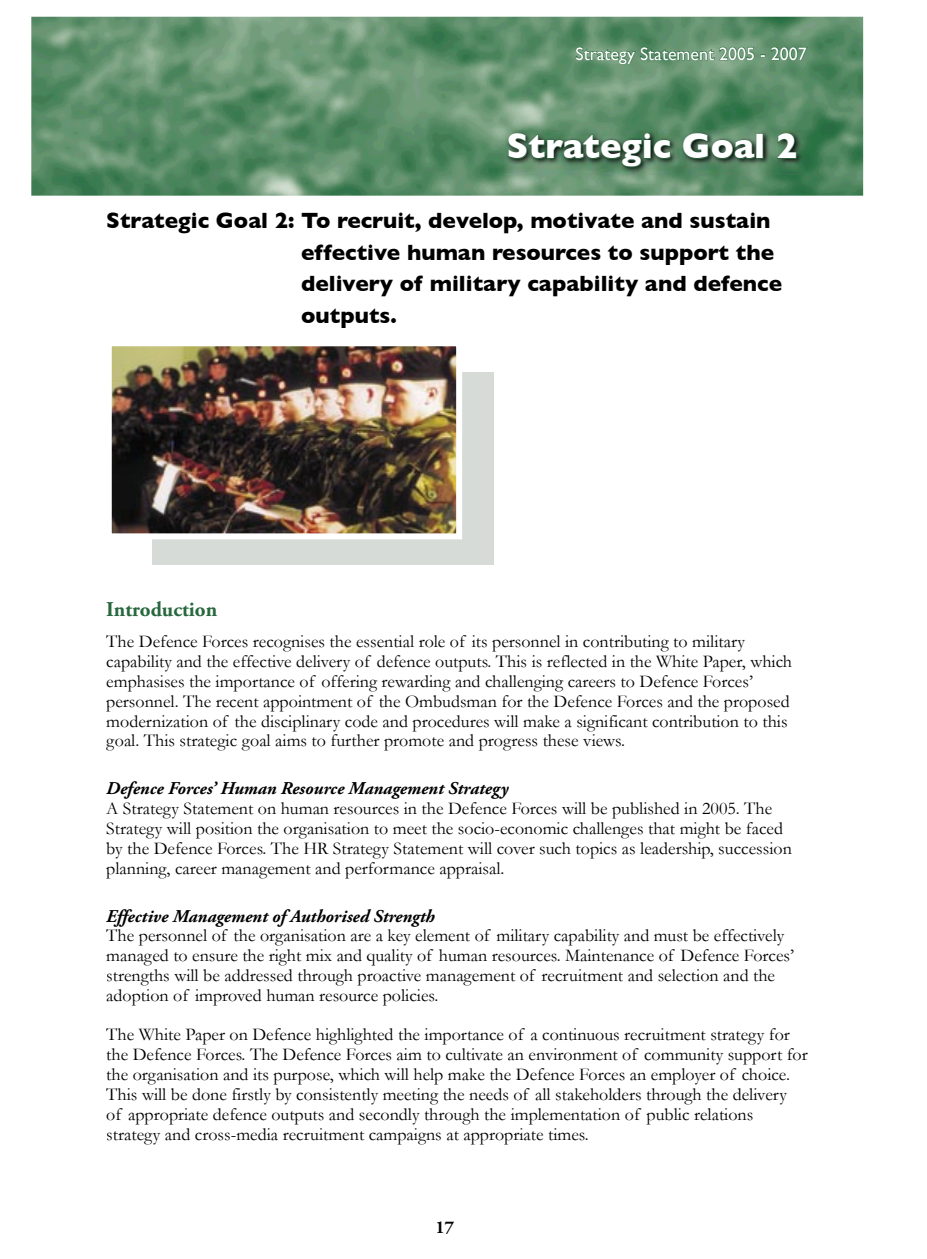
<style>
.page{position:relative;width:927px;height:1259px;background:#fff}
.page>*{position:absolute;margin:0;border:0;box-sizing:border-box;transform-origin:0 0}
.t1{font:700 36px "Gill Sans";color:#fff}
.t2{font:700 22.5px/31.5px "Gill Sans";color:#000}
.t3{font:700 21px "Adobe Garamond Pro";color:#28683e}
.t4{font:18px/19.8px "Garamond";color:#000}
.t5{font:italic 700 18px "Adobe Garamond Pro";color:#000}
.t6{font:18px "Gill Sans";color:#fff}
.t7{font:700 18px "Adobe Garamond Pro";color:#000}
</style>
<div class="page">
<img style="left:31px;top:17px;width:832px;height:179px">
<img style="left:505px;top:130px;width:299px;height:44px">
<svg style="left:508px;top:133px;width:163px;height:34px;background:#3a5d44"></svg>
<svg style="left:683px;top:133px;width:72px;height:26px;background:#3a5943"></svg>
<div style="left:756px;top:134px;width:7px;height:25px;border:1px solid #28683e"></div>
<svg style="left:777px;top:133px;width:20px;height:26px"></svg>
<div style="left:110px;top:344px;width:384px;height:220px;background:#d6dbd7"></div>
<img style="left:113px;top:347px;width:342px;height:185px">
<div style="left:106px;top:340px;width:356px;height:199px;border:6px solid #fff"></div>
<div style="left:459px;top:343px;width:46px;height:29px;background:#fff"></div>
<div style="left:106px;top:537px;width:46px;height:29px;background:#fff"></div>
<svg style="left:576px;top:47px;width:189px;height:17px;background:#5a8c68"></svg>
<svg style="left:771px;top:47px;width:37px;height:14px"></svg>
<p class="t6" style="left:575px;top:43px;width:233px">Strategy Statement 2005 - 2007</p>
<h1 class="t1" style="left:506px;top:125px;width:292px">Strategic Goal 2</h1>
<p class="t2" style="left:301px;top:205px;width:482px;text-indent:-195px">Strategic Goal 2: To recruit, develop, motivate and sustain effective human resources to support the delivery of military capability and defence outputs.</p>
<p class="t3" style="left:106px;top:596px;width:112px">Introduction</p>
<p class="t4" style="left:106px;top:631px;width:687px">The Defence Forces recognises the essential role of its personnel in contributing to military capability and the effective delivery of defence outputs. This is reflected in the White Paper, which emphasises the importance of offering rewarding and challenging careers to Defence Forces’ personnel. The recent appointment of the Ombudsman for the Defence Forces and the proposed modernization of the disciplinary code and procedures will make a significant contribution to this goal. This strategic goal aims to further promote and progress these views.</p>
<p class="t5" style="left:106px;top:778px;width:404px">Defence Forces’ Human Resource Management Strategy</p>
<p class="t4" style="left:106px;top:798px;width:687px">A Strategy Statement on human resources in the Defence Forces will be published in 2005. The Strategy will position the organisation to meet the socio-economic challenges that might be faced by the Defence Forces. The HR Strategy Statement will cover such topics as leadership, succession planning, career management and performance appraisal.</p>
<p class="t5" style="left:106px;top:905px;width:330px">Effective Management of Authorised Strength</p>
<p class="t4" style="left:106px;top:925px;width:689px">The personnel of the organisation are a key element of military capability and must be effectively managed to ensure the right mix and quality of human resources. Maintenance of Defence Forces’ strengths will be addressed through proactive management of recruitment and selection and the adoption of improved human resource policies.</p>
<p class="t4" style="left:106px;top:1024px;width:703px">The White Paper on Defence highlighted the importance of a continuous recruitment strategy for the Defence Forces. The Defence Forces aim to cultivate an environment of community support for the organisation and its purpose, which will help make the Defence Forces an employer of choice.<br>This will be done firstly by consistently meeting the needs of all stakeholders through the delivery<br>of appropriate defence outputs and secondly through the implementation of public relations strategy and cross-media recruitment campaigns at appropriate times.</p>
<p class="t7" style="left:435px;top:1216px;width:20px">17</p>
</div>
